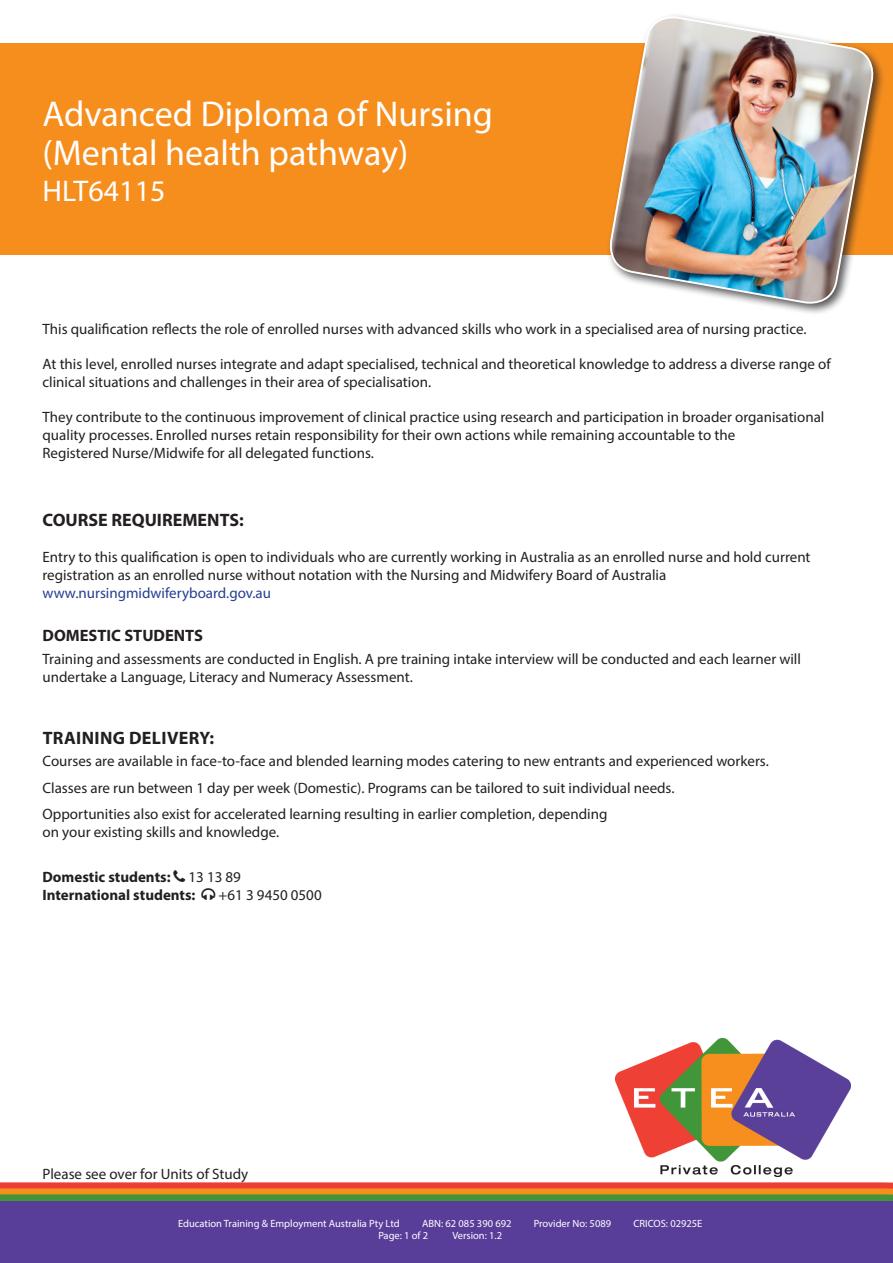
<style>
.page{position:relative;width:893px;height:1263px;background:#fff}
.page>*{position:absolute;margin:0;border:0;box-sizing:border-box;transform-origin:0 0}
.Front_Page_SUB_Heade{font:36px "Myriad Pro";color:#fff}
.Front_Page_SUB_Heade-2{font:30px "Myriad Pro";color:#fff}
.Black_Headings{font:700 18px "Myriad Pro";color:#231f20}
.Black_Headings-2{font:700 18px "Myriad Pro";letter-spacing:.02em;color:#231f20}
.Black_Headings-3{font:700 16.5px "Myriad Pro";color:#231f20}
.Main_BODY_text{font:15px/18px "Myriad Pro";color:#231f20}
.Black_Headings-4{font:15px/18px "Myriad Pro";color:#231f20}
.t1{font:700 15px/18px "Myriad Pro";color:#231f20}
.t2{font:10.5px "Myriad Pro";color:#fff}
.s1{color:#253f8e}
.s2{font-weight:400}
</style>
<div class="page">
<div style="left:0;top:43px;width:893px;height:211px;background:#f68e1e"></div>
<div style="left:606px;top:13px;width:279px;height:303px;background:#231f20;opacity:.75"></div>
<img style="left:606px;top:13px;width:271px;height:294px">
<svg style="left:0;top:1182px;width:893px;height:19px;background:#b47932"></svg>
<div style="left:0;top:1201px;width:893px;height:62px;background:#593e99"></div>
<img style="left:615px;top:1038px;width:235px;height:138px">
<p class="Front_Page_SUB_Heade" style="left:43px;top:91px;width:452px">Advanced Diploma of Nursing</p>
<p class="Front_Page_SUB_Heade" style="left:43px;top:130px;width:367px">(Mental health pathway)</p>
<p class="Front_Page_SUB_Heade-2" style="left:43px;top:172px;width:124px">HLT64115</p>
<p class="Main_BODY_text" style="left:43px;top:320px;width:765px">This qualification reflects the role of enrolled nurses with advanced skills who work in a specialised area of nursing practice.</p>
<p class="Main_BODY_text" style="left:43px;top:355px;width:790px">At this level, enrolled nurses integrate and adapt specialised, technical and theoretical knowledge to address a diverse range of clinical situations and challenges in their area of specialisation.</p>
<p class="Main_BODY_text" style="left:43px;top:408px;width:783px">They contribute to the continuous improvement of clinical practice using research and participation in broader organisational quality processes. Enrolled nurses retain responsibility for their own actions while remaining accountable to the<br>Registered Nurse/Midwife for all delegated functions.</p>
<p class="Black_Headings" style="left:43px;top:508px;width:203px">COURSE REQUIREMENTS:</p>
<p class="Black_Headings-4" style="left:43px;top:548px;width:769px">Entry to this qualification is open to individuals who are currently working in Australia as an enrolled nurse and hold current registration as an enrolled nurse without notation with the Nursing and Midwifery Board of Australia <span class="s1">www.nursingmidwiferyboard.gov.au</span></p>
<p class="Black_Headings-3" style="left:43px;top:625px;width:162px">DOMESTIC STUDENTS</p>
<p class="Black_Headings-4" style="left:43px;top:649px;width:760px">Training and assessments are conducted in English. A pre training intake interview will be conducted and each learner will undertake a Language, Literacy and Numeracy Assessment.</p>
<p class="Black_Headings-2" style="left:43px;top:726px;width:173px">TRAINING DELIVERY:</p>
<p class="Main_BODY_text" style="left:43px;top:752px;width:728px">Courses are available in face-to-face and blended learning modes catering to new entrants and experienced workers.</p>
<p class="Main_BODY_text" style="left:43px;top:778px;width:633px">Classes are run between 1 day per week (Domestic). Programs can be tailored to suit individual needs.</p>
<p class="Main_BODY_text" style="left:43px;top:805px;width:566px">Opportunities also exist for accelerated learning resulting in earlier completion, depending on your existing skills and knowledge.</p>
<p class="t1" style="left:43px;top:867px;width:200px">Domestic students: <span class="s2">13 13 89<br></span>International students:</p>
<p class="Main_BODY_text" style="left:219px;top:885px;width:105px">+61 3 9450 0500</p>
<p class="Main_BODY_text" style="left:43px;top:1165px;width:207px">Please see over for Units of Study</p>
<p class="t2" style="left:178px;top:1217px;width:223px">Education Training &amp; Employment Australia Pty Ltd</p>
<p class="t2" style="left:422px;top:1217px;width:91px">ABN: 62 085 390 692</p>
<p class="t2" style="left:534px;top:1217px;width:79px">Provider No: 5089</p>
<p class="t2" style="left:633px;top:1217px;width:71px">CRICOS: 02925E</p>
<p class="t2" style="left:378px;top:1229px;width:51px">Page: 1 of 2</p>
<p class="t2" style="left:452px;top:1229px;width:51px">Version: 1.2</p>
</div>
